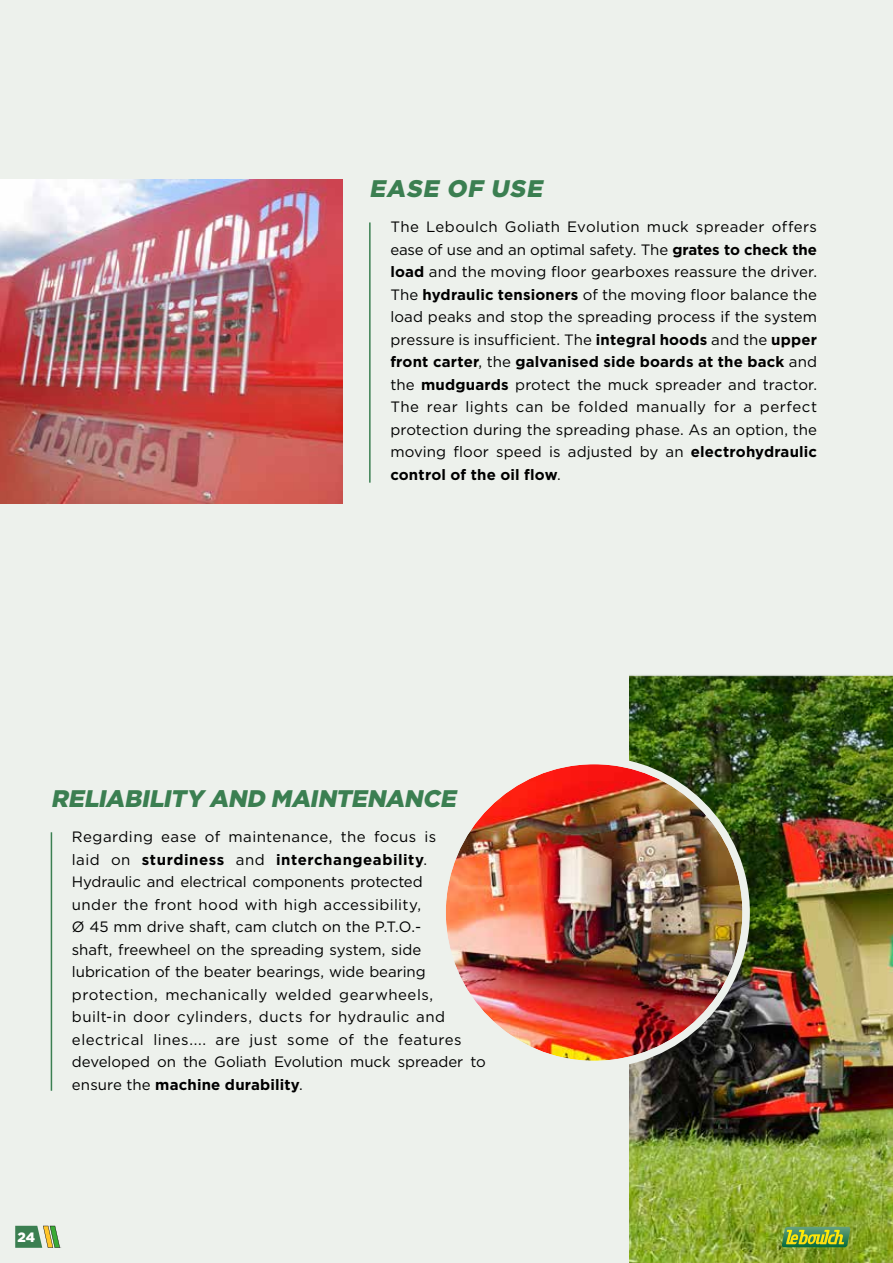
<style>
.page{position:relative;width:893px;height:1263px;background:#edf1ec}
.page>*{position:absolute;margin:0;border:0;box-sizing:border-box;transform-origin:0 0}
.t1{font:italic 900 24px "Gotham";color:#3b7f51}
.t2{font:15px/22.5px "Gotham";letter-spacing:.01em;color:#000}
.t3{font:900 13.5px "Gotham";color:#fff}
.s1{font-weight:700}
</style>
<div class="page">
<img style="left:630px;top:675px;width:263px;height:588px">
<img style="left:0;top:180px;width:342px;height:324px">
<div style="left:442px;top:760px;width:304px;height:304px;background:#edf1ec;border-radius:50%"></div>
<img style="left:446px;top:764px;width:296px;height:297px;border-radius:148px">
<div style="left:438px;top:757px;width:312px;height:311px;border:8px solid #edf1ec;border-radius:50%"></div>
<svg style="left:782px;top:1227px;width:68px;height:20px"></svg>
<svg style="left:15px;top:1226px;width:46px;height:22px"></svg>
<hr style="left:369px;top:222px;width:2px;height:261px;background:#3b8052">
<hr style="left:51px;top:832px;width:1px;height:259px;background:#3b8052">
<h1 class="t1" style="left:369px;top:175px;width:179px">EASE OF USE</h1>
<p class="t2" style="left:390px;top:216px;width:428px;text-align:justify">The Leboulch Goliath Evolution muck spreader offers ease of use and an optimal safety. The <span class="s1">grates to check the load</span> and the moving floor gearboxes reassure the driver.<br>The <span class="s1">hydraulic tensioners</span> of the moving floor balance the load peaks and stop the spreading process if the system pressure is insufficient. The <span class="s1">integral hoods</span> and the <span class="s1">upper front carter</span>, the <span class="s1">galvanised side boards at the back</span> and the <span class="s1">mudguards</span> protect the muck spreader and tractor.<br>The rear lights can be folded manually for a perfect protection during the spreading phase. As an option, the moving floor speed is adjusted by an <span class="s1">electrohydraulic control of the oil flow</span>.</p>
<h1 class="t1" style="left:51px;top:785px;width:411px">RELIABILITY AND MAINTENANCE</h1>
<p class="t2" style="left:72px;top:825px;width:415px">Regarding ease of maintenance, the focus is<br>laid on <span class="s1">sturdiness</span> and <span class="s1">interchangeability</span>.<br>Hydraulic and electrical components protected<br>under the front hood with high accessibility,<br>Ø 45 mm drive shaft, cam clutch on the P.T.O.-<br>shaft, freewheel on the spreading system, side lubrication of the beater bearings, wide bearing protection, mechanically welded gearwheels, built-in door cylinders, ducts for hydraulic and electrical lines.... are just some of the features developed on the Goliath Evolution muck spreader to ensure the <span class="s1">machine durability</span>.</p>
<p class="t3" style="left:17px;top:1229px;width:19px">24</p>
</div>
